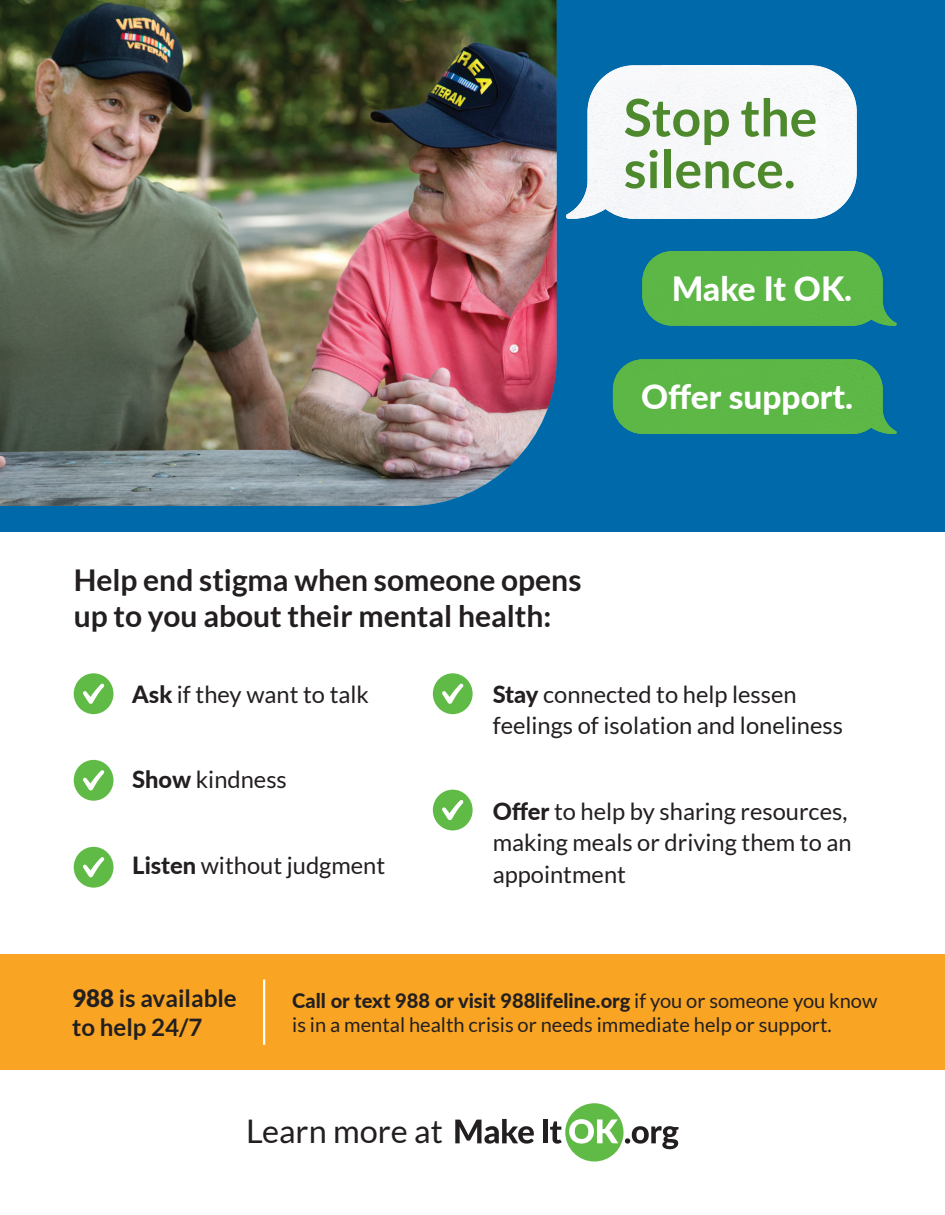
<style>
.page{position:relative;width:945px;height:1215px;background:#fff}
.page>*{position:absolute;margin:0;border:0;box-sizing:border-box;transform-origin:0 0}
.t1{font:700 51.75px/51.8px "Lato";color:#4e892d}
.t2{font:800 33.45px "Lato";color:#fff}
.t3{font:32.55px "Lato";color:#231f20}
.t4{font:700 30px/36px "Lato";color:#231f20}
.t5{font:700 24.15px/29px "Lato";color:#231f20}
.t6{font:23.7px/31.7px "Lato";color:#231f20}
.t7{font:20.1px/24.2px "Lato";color:#231f20}
.s1{font-weight:800}
.s2{font-weight:900}
</style>
<div class="page">
<div style="left:0;top:0;width:945px;height:532px;background:#0069a9"></div>
<div style="left:0;top:954px;width:945px;height:116px;background:#f9a523"></div>
<div style="left:565px;top:1103px;width:59px;height:59px;background:#60bb46;border-radius:50%"></div>
<svg style="left:455px;top:1119px;width:79px;height:25px"></svg>
<div style="left:543px;top:1120px;width:5px;height:23px;background:#231f20"></div>
<svg style="left:550px;top:1121px;width:12px;height:23px"></svg>
<svg style="left:569px;top:1119px;width:49px;height:25px"></svg>
<svg style="left:625px;top:1126px;width:54px;height:23px"></svg>
<div style="left:588px;top:65px;width:269px;height:103px;background:#f7f8fa"></div>
<img style="left:566px;top:168px;width:291px;height:51px">
<img style="left:613px;top:359px;width:284px;height:75px">
<img style="left:642px;top:251px;width:255px;height:75px">
<hr style="left:263px;top:980px;width:2px;height:65px;background:#fff">
<div style="left:74px;top:673px;width:39px;height:41px;background:#60bb46;border-radius:50%"></div>
<svg style="left:83px;top:683px;width:21px;height:21px"></svg>
<div style="left:433px;top:673px;width:40px;height:41px;background:#60bb46;border-radius:50%"></div>
<svg style="left:442px;top:683px;width:22px;height:21px"></svg>
<div style="left:433px;top:790px;width:40px;height:40px;background:#60bb46;border-radius:50%"></div>
<svg style="left:442px;top:800px;width:22px;height:20px"></svg>
<div style="left:74px;top:760px;width:39px;height:41px;background:#60bb46;border-radius:50%"></div>
<svg style="left:83px;top:770px;width:21px;height:20px"></svg>
<div style="left:74px;top:847px;width:39px;height:41px;background:#60bb46;border-radius:50%"></div>
<svg style="left:83px;top:857px;width:21px;height:20px"></svg>
<img style="left:0;top:0;width:557px;height:506px">
<h1 class="t1" style="left:624px;top:91px;width:195px">Stop the silence.</h1>
<h2 class="t2" style="left:672px;top:264px;width:182px">Make It OK.</h2>
<p class="t4" style="left:74px;top:562px;width:509px">Help end stigma when someone opens up to you about their mental health:</p>
<h2 class="t2" style="left:641px;top:372px;width:213px">Offer support.</h2>
<p class="t6" style="left:132px;top:678px;width:238px"><span class="s1">Ask</span> if they want to talk</p>
<p class="t6" style="left:132px;top:764px;width:156px"><span class="s1">Show</span> kindness</p>
<p class="t6" style="left:132px;top:849px;width:254px"><span class="s1">Listen</span> without judgment</p>
<p class="t6" style="left:493px;top:678px;width:352px"><span class="s1">Stay</span> connected to help lessen feelings of isolation and loneliness</p>
<p class="t6" style="left:493px;top:795px;width:361px"><span class="s1">Offer</span> to help by sharing resources, making meals or driving them to an appointment</p>
<p class="t5" style="left:72px;top:984px;width:166px"><span class="s2">988</span> is available to help 24/7</p>
<p class="t7" style="left:292px;top:989px;width:587px"><span class="s1">Call or text 988 or visit 988lifeline.org</span> if you or someone you know is in a mental health crisis or needs immediate help or support.</p>
<h3 class="t3" style="left:246px;top:1113px;width:198px">Learn more at</h3>
</div>
